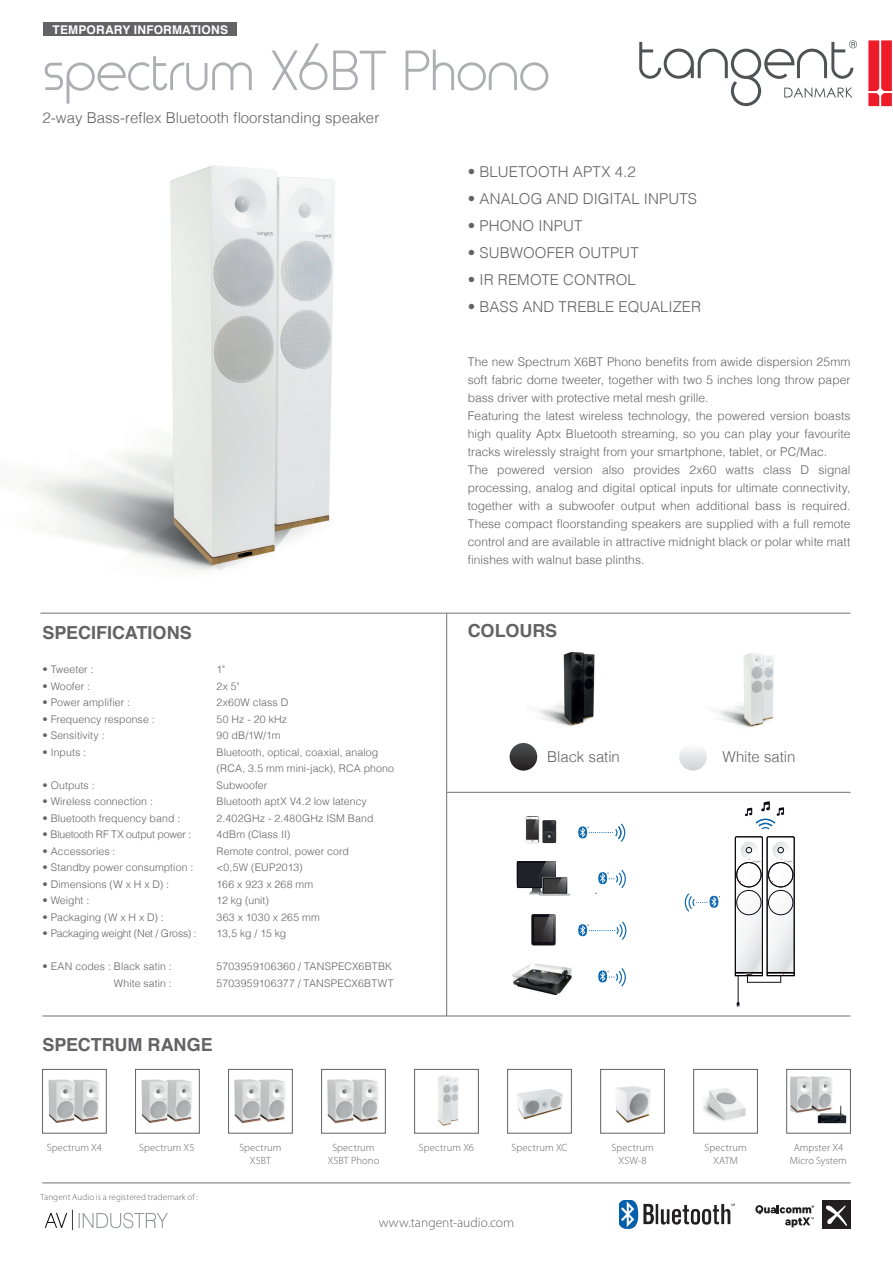
<style>
.page{position:relative;width:893px;height:1263px;background:#fff}
.page>*{position:absolute;margin:0;border:0;box-sizing:border-box;transform-origin:0 0}
.t1{font:54px "Time Burner";letter-spacing:-.015em;color:#adaeb2}
.t2{font:700 18px "Helvetica";color:#636366}
.t3{font:300 15px "Helvetica";color:#636366}
.t4{font:300 13.5px "Myriad Pro";letter-spacing:.005em;color:#636366}
.t5{font:300 12px/18px "Helvetica";letter-spacing:.005em;color:#636366}
.t6{font:700 12px "Helvetica";letter-spacing:.02em;color:#fff}
.t7{font:300 10.5px/16.5px "Helvetica";letter-spacing:.01em;color:#636366}
.t8{font:300 10.5px/12.6px "Myriad Pro";letter-spacing:.01em;color:#636366;text-align:center}
.t9{font:300 10.5px "Helvetica";letter-spacing:-.02em;color:#636366}
.t10{font:300 10.5px "Helvetica";letter-spacing:-.015em;color:#636366}
.t11{font:300 10.5px "Helvetica";letter-spacing:.035em;color:#636366}
.t12{font:300 10.5px "Helvetica";letter-spacing:.03em;color:#636366}
.t13{font:300 9px "Myriad Pro";letter-spacing:.015em;color:#636366}
</style>
<div class="page">
<hr style="left:446px;top:613px;width:1px;height:403px;background:#717074">
<hr style="left:40px;top:613px;width:810px;height:1px;background:#717074">
<svg style="left:45px;top:1210px;width:28px;height:20px"></svg>
<svg style="left:79px;top:1212px;width:89px;height:16px"></svg>
<svg style="left:639px;top:40px;width:218px;height:66px"></svg>
<svg style="left:868px;top:40px;width:24px;height:66px;background:#ef3c47"></svg>
<hr style="left:42px;top:1016px;width:808px;height:1px;background:#717074">
<hr style="left:446px;top:792px;width:405px;height:1px;background:#717074">
<hr style="left:42px;top:1182px;width:808px;height:1px;background:#717074">
<img style="left:537px;top:651px;width:58px;height:76px">
<img style="left:28px;top:165px;width:307px;height:406px">
<img style="left:717px;top:653px;width:57px;height:75px">
<svg style="left:510px;top:743px;width:27px;height:28px"></svg>
<div style="left:679px;top:743px;width:28px;height:28px;background:linear-gradient(to bottom,#fcfcfd,#d3d4d7);border-radius:14px"></div>
<svg style="left:745px;top:801px;width:39px;height:28px"></svg>
<svg style="left:578px;top:823px;width:47px;height:19px"></svg>
<svg style="left:578px;top:921px;width:48px;height:19px"></svg>
<svg style="left:596px;top:870px;width:30px;height:24px"></svg>
<svg style="left:685px;top:893px;width:35px;height:19px"></svg>
<svg style="left:517px;top:861px;width:54px;height:35px"></svg>
<svg style="left:531px;top:914px;width:25px;height:31px"></svg>
<svg style="left:525px;top:816px;width:31px;height:27px"></svg>
<img style="left:512px;top:963px;width:60px;height:33px">
<svg style="left:598px;top:968px;width:28px;height:18px"></svg>
<svg style="left:735px;top:836px;width:59px;height:170px"></svg>
<img style="left:48px;top:1079px;width:51px;height:44px">
<div style="left:42px;top:1069px;width:64px;height:64px;border:1px solid #636366"></div>
<img style="left:141px;top:1079px;width:51px;height:44px">
<div style="left:135px;top:1069px;width:64px;height:64px;border:1px solid #636366"></div>
<img style="left:234px;top:1079px;width:52px;height:45px">
<div style="left:228px;top:1069px;width:65px;height:64px;border:1px solid #636366"></div>
<img style="left:327px;top:1079px;width:52px;height:45px">
<div style="left:321px;top:1069px;width:65px;height:64px;border:1px solid #636366"></div>
<img style="left:438px;top:1075px;width:21px;height:51px">
<div style="left:414px;top:1069px;width:65px;height:64px;border:1px solid #636366"></div>
<img style="left:517px;top:1089px;width:46px;height:31px">
<div style="left:507px;top:1069px;width:65px;height:64px;border:1px solid #636366"></div>
<img style="left:616px;top:1086px;width:35px;height:37px">
<div style="left:600px;top:1069px;width:65px;height:64px;border:1px solid #636366"></div>
<img style="left:703px;top:1088px;width:43px;height:33px">
<div style="left:693px;top:1069px;width:65px;height:64px;border:1px solid #636366"></div>
<img style="left:790px;top:1077px;width:57px;height:47px">
<div style="left:786px;top:1069px;width:65px;height:64px;border:1px solid #636366"></div>
<img style="left:619px;top:1200px;width:115px;height:28px">
<div style="left:822px;top:1200px;width:28px;height:29px;background:#231f20"></div>
<svg style="left:826px;top:1205px;width:21px;height:21px"></svg>
<svg style="left:755px;top:1205px;width:59px;height:22px"></svg>
<div style="left:44px;top:22px;width:193px;height:14px;background:#636366"></div>
<p class="t6" style="left:53px;top:18px;width:177px">TEMPORARY INFORMATIONS</p>
<h1 class="t1" style="left:43px;top:41px;width:508px">spectrum X6BT Phono</h1>
<p class="t3" style="left:43px;top:105px;width:338px">2-way Bass-reflex Bluetooth floorstanding speaker</p>
<h2 class="t2" style="left:43px;top:616px;width:151px">SPECIFICATIONS</h2>
<p class="t7" style="left:43px;top:661px;width:53px">• Tweeter :</p>
<p class="t7" style="left:217px;top:661px;width:10px">1"</p>
<p class="t7" style="left:43px;top:677px;width:49px">• Woofer :</p>
<p class="t7" style="left:217px;top:677px;width:25px">2x 5"</p>
<p class="t7" style="left:43px;top:694px;width:89px">• Power amplifier :</p>
<p class="t7" style="left:217px;top:694px;width:73px">2x60W class D</p>
<p class="t7" style="left:43px;top:710px;width:114px">• Frequency response :</p>
<p class="t7" style="left:217px;top:710px;width:72px">50 Hz - 20 kHz</p>
<p class="t7" style="left:43px;top:727px;width:64px">• Sensitivity :</p>
<p class="t7" style="left:217px;top:727px;width:66px">90 dB/1W/1m</p>
<p class="t7" style="left:43px;top:743px;width:45px">• Inputs :</p>
<p class="t7" style="left:217px;top:743px;width:179px">Bluetooth, optical, coaxial, analog (RCA, 3.5 mm mini-jack), RCA phono</p>
<p class="t7" style="left:43px;top:776px;width:54px">• Outputs :</p>
<p class="t7" style="left:217px;top:776px;width:52px">Subwoofer</p>
<p class="t7" style="left:43px;top:793px;width:112px">• Wireless connection :</p>
<p class="t7" style="left:217px;top:793px;width:152px">Bluetooth aptX V4.2 low latency</p>
<p class="t7" style="left:43px;top:809px;width:139px">• Bluetooth frequency band :</p>
<p class="t7" style="left:217px;top:809px;width:158px">2.402GHz - 2.480GHz ISM Band</p>
<p class="t10" style="left:43px;top:826px;width:150px">• Bluetooth RF TX output power :</p>
<p class="t7" style="left:217px;top:826px;width:75px">4dBm (Class II)</p>
<p class="t7" style="left:43px;top:842px;width:74px">• Accessories :</p>
<p class="t7" style="left:217px;top:842px;width:134px">Remote control, power cord</p>
<p class="t7" style="left:43px;top:859px;width:152px">• Standby power consumption :</p>
<p class="t7" style="left:217px;top:859px;width:88px">&lt;0,5W (EUP2013)</p>
<p class="t7" style="left:43px;top:875px;width:128px">• Dimensions (W x H x D) :</p>
<p class="t12" style="left:217px;top:875px;width:98px">166 x 923 x 268 mm</p>
<p class="t7" style="left:43px;top:892px;width:48px">• Weight :</p>
<p class="t7" style="left:217px;top:892px;width:54px">12 kg (unit)</p>
<p class="t7" style="left:43px;top:908px;width:123px">• Packaging (W x H x D) :</p>
<p class="t11" style="left:217px;top:908px;width:105px">363 x 1030 x 265 mm</p>
<p class="t9" style="left:43px;top:925px;width:156px">• Packaging weight (Net / Gross) :</p>
<p class="t7" style="left:217px;top:925px;width:71px">13,5 kg / 15 kg</p>
<p class="t7" style="left:43px;top:958px;width:131px">• EAN codes : Black satin :</p>
<p class="t7" style="left:217px;top:958px;width:177px">5703959106360 / TANSPECX6BTBK</p>
<p class="t7" style="left:114px;top:974px;width:59px">White satin :</p>
<p class="t7" style="left:217px;top:974px;width:179px">5703959106377 / TANSPECX6BTWT</p>
<h2 class="t2" style="left:42px;top:1029px;width:172px">SPECTRUM RANGE</h2>
<p class="t3" style="left:468px;top:159px;width:170px">• BLUETOOTH APTX 4.2</p>
<p class="t3" style="left:468px;top:186px;width:231px">• ANALOG AND DIGITAL INPUTS</p>
<p class="t3" style="left:468px;top:213px;width:116px">• PHONO INPUT</p>
<p class="t3" style="left:468px;top:240px;width:172px">• SUBWOOFER OUTPUT</p>
<p class="t3" style="left:468px;top:267px;width:170px">• IR REMOTE CONTROL</p>
<p class="t3" style="left:468px;top:294px;width:235px">• BASS AND TREBLE EQUALIZER</p>
<p class="t5" style="left:468px;top:352px;width:384px">The new Spectrum X6BT Phono benefits from awide dispersion 25mm soft fabric dome tweeter, together with two 5 inches long throw paper bass driver with protective metal mesh grille.<br>Featuring the latest wireless technology, the powered version boasts high quality Aptx Bluetooth streaming, so you can play your favourite tracks wirelessly straight from your smartphone, tablet, or PC/Mac.<br>The powered version also provides 2x60 watts class D signal processing, analog and digital optical inputs for ultimate connectivity, together with a subwoofer output when additional bass is required.<br>These compact floorstanding speakers are supplied with a full remote control and are available in attractive midnight black or polar white matt finishes with walnut base plinths.</p>
<h2 class="t2" style="left:468px;top:614px;width:91px">COLOURS</h2>
<p class="t3" style="left:547px;top:744px;width:74px">Black satin</p>
<p class="t3" style="left:723px;top:744px;width:74px">White satin</p>
<p class="t8" style="left:47px;top:1141px;width:57px">Spectrum X4</p>
<p class="t8" style="left:139px;top:1141px;width:57px">Spectrum X5</p>
<p class="t8" style="left:239px;top:1141px;width:44px">Spectrum<br>X5BT</p>
<p class="t8" style="left:328px;top:1141px;width:53px">Spectrum<br>X5BT Phono</p>
<p class="t8" style="left:419px;top:1141px;width:57px">Spectrum X6</p>
<p class="t8" style="left:511px;top:1141px;width:58px">Spectrum XC</p>
<p class="t8" style="left:611px;top:1141px;width:44px">Spectrum<br>XSW-8</p>
<p class="t8" style="left:704px;top:1141px;width:44px">Spectrum<br>XATM</p>
<p class="t8" style="left:790px;top:1141px;width:58px">Ampster X4<br>Micro System</p>
<p class="t13" style="left:40px;top:1192px;width:159px">Tangent Audio is a registered trademark of :</p>
<p class="t4" style="left:379px;top:1215px;width:137px">www.tangent-audio.com</p>
</div>
